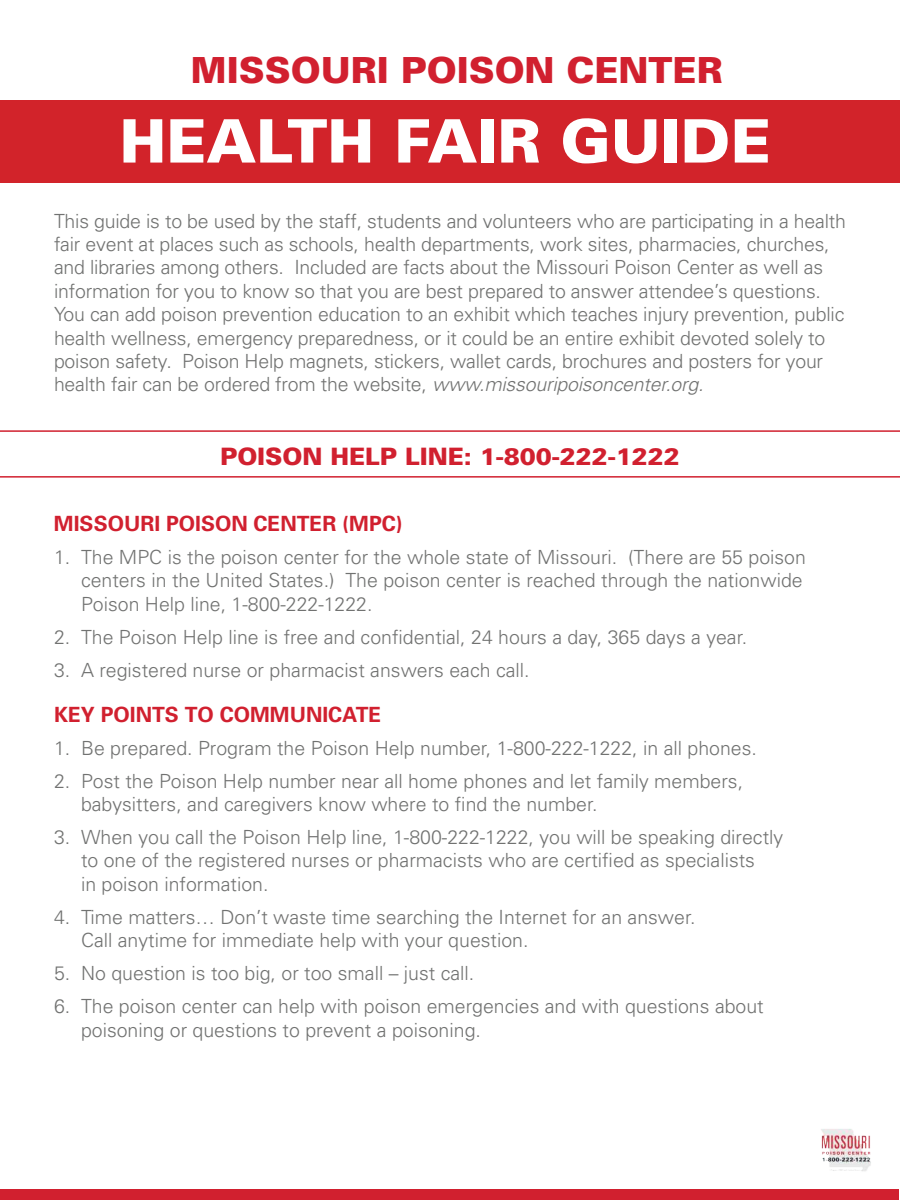
<style>
.page{position:relative;width:900px;height:1200px;background:#fff}
.page>*{position:absolute;margin:0;border:0;box-sizing:border-box;transform-origin:0 0}
.t1{font:900 60px "Univers";color:#fff}
.t2{font:900 36px "Univers";color:#d1202f}
.t3{font:900 24px "Univers";color:#d1202f}
.t4{font:700 21px "Univers";color:#d1202f}
.t5{font:300 19.5px/23.4px "Univers";color:#717271}
.s1{font-style:italic}
</style>
<div class="page">
<div style="left:0;top:100px;width:900px;height:83px;background:#d2232a"></div>
<div style="left:1px;top:1190px;width:898px;height:10px;background:#d1202f"></div>
<img style="left:821px;top:1129px;width:50px;height:42px">
<hr style="left:0;top:430px;width:900px;height:2px;background:#d1202f">
<hr style="left:0;top:476px;width:900px;height:2px;background:#d1202f">
<h2 class="t2" style="left:191px;top:49px;width:533px">MISSOURI POISON CENTER</h2>
<h1 class="t1" style="left:120px;top:107px;width:653px">HEALTH FAIR GUIDE</h1>
<p class="t5" style="left:54px;top:211px;width:794px">This guide is to be used by the staff, students and volunteers who are participating in a health fair event at places such as schools, health departments, work sites, pharmacies, churches, and libraries among others. Included are facts about the Missouri Poison Center as well as information for you to know so that you are best prepared to answer attendee’s questions.<br>You can add poison prevention education to an exhibit which teaches injury prevention, public health wellness, emergency preparedness, or it could be an entire exhibit devoted solely to poison safety. Poison Help magnets, stickers, wallet cards, brochures and posters for your health fair can be ordered from the website, <span class="s1">www.missouripoisoncenter.org.</span></p>
<p class="t3" style="left:220px;top:443px;width:461px">POISON HELP LINE: 1-800-222-1222</p>
<p class="t4" style="left:54px;top:515px;width:350px">MISSOURI POISON CENTER (MPC)</p>
<p class="t5" style="left:81px;top:547px;width:726px;text-indent:-27px">1. The MPC is the poison center for the whole state of Missouri. (There are 55 poison centers in the United States.) The poison center is reached through the nationwide<br>Poison Help line, 1-800-222-1222.</p>
<p class="t5" style="left:54px;top:627px;width:695px">2. The Poison Help line is free and confidential, 24 hours a day, 365 days a year.</p>
<p class="t5" style="left:54px;top:660px;width:477px">3. A registered nurse or pharmacist answers each call.</p>
<p class="t4" style="left:54px;top:706px;width:329px">KEY POINTS TO COMMUNICATE</p>
<p class="t5" style="left:54px;top:738px;width:704px">1. Be prepared. Program the Poison Help number, 1-800-222-1222, in all phones.</p>
<p class="t5" style="left:81px;top:771px;width:664px;text-indent:-27px">2. Post the Poison Help number near all home phones and let family members, babysitters, and caregivers know where to find the number.</p>
<p class="t5" style="left:81px;top:827px;width:704px;text-indent:-27px">3. When you call the Poison Help line, 1-800-222-1222, you will be speaking directly to one of the registered nurses or pharmacists who are certified as specialists<br>in poison information.</p>
<p class="t5" style="left:81px;top:907px;width:616px;text-indent:-27px">4. Time matters… Don’t waste time searching the Internet for an answer.<br>Call anytime for immediate help with your question.</p>
<p class="t5" style="left:54px;top:963px;width:422px">5. No question is too big, or too small – just call.</p>
<p class="t5" style="left:81px;top:996px;width:684px;text-indent:-27px">6. The poison center can help with poison emergencies and with questions about poisoning or questions to prevent a poisoning.</p>
</div>
